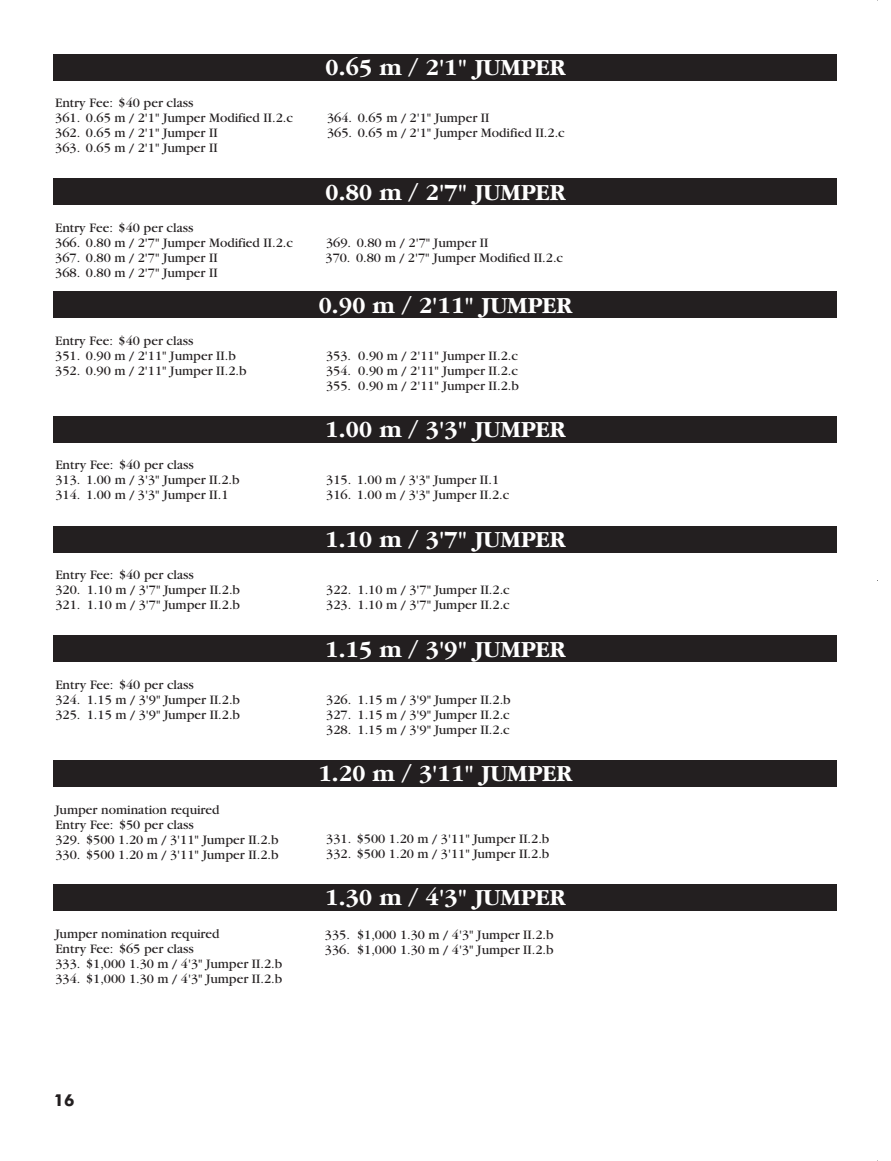
<style>
.page{position:relative;width:891px;height:1161px;background:#fff}
.page>*{position:absolute;margin:0;border:0;box-sizing:border-box;transform-origin:0 0}
.t1{font:700 24px "Garamond";color:#fff}
.t2{font:700 16.5px "Futura BT";color:#231f20}
.t3{font:13.5px/15px "Garamond";color:#231f20}
</style>
<div class="page">
<div style="left:54px;top:526px;width:783px;height:27px;background:#231f20"></div>
<div style="left:54px;top:635px;width:783px;height:27px;background:#231f20"></div>
<div style="left:54px;top:760px;width:783px;height:27px;background:#231f20"></div>
<div style="left:54px;top:884px;width:783px;height:27px;background:#231f20"></div>
<div style="left:54px;top:416px;width:783px;height:27px;background:#231f20"></div>
<div style="left:54px;top:291px;width:783px;height:27px;background:#231f20"></div>
<div style="left:54px;top:178px;width:783px;height:27px;background:#231f20"></div>
<div style="left:54px;top:54px;width:783px;height:27px;background:#231f20"></div>
<p class="t3" style="left:55px;top:96px;width:239px">Entry Fee: $40 per class<br>361. 0.65 m / 2'1" Jumper Modified II.2.c<br>362. 0.65 m / 2'1" Jumper II<br>363. 0.65 m / 2'1" Jumper II</p>
<p class="t3" style="left:55px;top:220px;width:239px">Entry Fee: $40 per class<br>366. 0.80 m / 2'7" Jumper Modified II.2.c<br>367. 0.80 m / 2'7" Jumper II<br>368. 0.80 m / 2'7" Jumper II</p>
<p class="t3" style="left:55px;top:333px;width:193px">Entry Fee: $40 per class<br>351. 0.90 m / 2'11" Jumper II.b<br>352. 0.90 m / 2'11" Jumper II.2.b</p>
<p class="t3" style="left:55px;top:458px;width:186px">Entry Fee: $40 per class<br>313. 1.00 m / 3'3" Jumper II.2.b<br>314. 1.00 m / 3'3" Jumper II.1</p>
<p class="t3" style="left:56px;top:568px;width:186px">Entry Fee: $40 per class<br>320. 1.10 m / 3'7" Jumper II.2.b<br>321. 1.10 m / 3'7" Jumper II.2.b</p>
<p class="t3" style="left:56px;top:677px;width:186px">Entry Fee: $40 per class<br>324. 1.15 m / 3'9" Jumper II.2.b<br>325. 1.15 m / 3'9" Jumper II.2.b</p>
<p class="t3" style="left:56px;top:802px;width:225px">Jumper nomination required<br>Entry Fee: $50 per class<br>329. $500 1.20 m / 3'11" Jumper II.2.b<br>330. $500 1.20 m / 3'11" Jumper II.2.b</p>
<p class="t3" style="left:56px;top:927px;width:228px">Jumper nomination required<br>Entry Fee: $65 per class<br>333. $1,000 1.30 m / 4'3" Jumper II.2.b<br>334. $1,000 1.30 m / 4'3" Jumper II.2.b</p>
<h1 class="t1" style="left:325px;top:54px;width:242px">0.65 m / 2'1" JUMPER</h1>
<p class="t3" style="left:327px;top:111px;width:239px">364. 0.65 m / 2'1" Jumper II<br>365. 0.65 m / 2'1" Jumper Modified II.2.c</p>
<h1 class="t1" style="left:325px;top:179px;width:242px">0.80 m / 2'7" JUMPER</h1>
<p class="t3" style="left:326px;top:236px;width:239px">369. 0.80 m / 2'7" Jumper II<br>370. 0.80 m / 2'7" Jumper Modified II.2.c</p>
<h1 class="t1" style="left:319px;top:292px;width:255px">0.90 m / 2'11" JUMPER</h1>
<p class="t3" style="left:326px;top:348px;width:194px;text-align:justify">353. 0.90 m / 2'11" Jumper II.2.c 354. 0.90 m / 2'11" Jumper II.2.c 355. 0.90 m / 2'11" Jumper II.2.b</p>
<h1 class="t1" style="left:325px;top:416px;width:242px">1.00 m / 3'3" JUMPER</h1>
<p class="t3" style="left:326px;top:473px;width:185px">315. 1.00 m / 3'3" Jumper II.1<br>316. 1.00 m / 3'3" Jumper II.2.c</p>
<h1 class="t1" style="left:325px;top:526px;width:242px">1.10 m / 3'7" JUMPER</h1>
<p class="t3" style="left:326px;top:583px;width:185px">322. 1.10 m / 3'7" Jumper II.2.c<br>323. 1.10 m / 3'7" Jumper II.2.c</p>
<h1 class="t1" style="left:325px;top:636px;width:242px">1.15 m / 3'9" JUMPER</h1>
<p class="t3" style="left:326px;top:692px;width:186px;text-align:justify">326. 1.15 m / 3'9" Jumper II.2.b 327. 1.15 m / 3'9" Jumper II.2.c 328. 1.15 m / 3'9" Jumper II.2.c</p>
<h1 class="t1" style="left:319px;top:760px;width:255px">1.20 m / 3'11" JUMPER</h1>
<p class="t3" style="left:326px;top:832px;width:225px">331. $500 1.20 m / 3'11" Jumper II.2.b<br>332. $500 1.20 m / 3'11" Jumper II.2.b</p>
<h1 class="t1" style="left:325px;top:884px;width:242px">1.30 m / 4'3" JUMPER</h1>
<p class="t3" style="left:325px;top:927px;width:230px">335. $1,000 1.30 m / 4'3" Jumper II.2.b<br>336. $1,000 1.30 m / 4'3" Jumper II.2.b</p>
<p class="t2" style="left:54px;top:1090px;width:22px">16</p>
</div>
